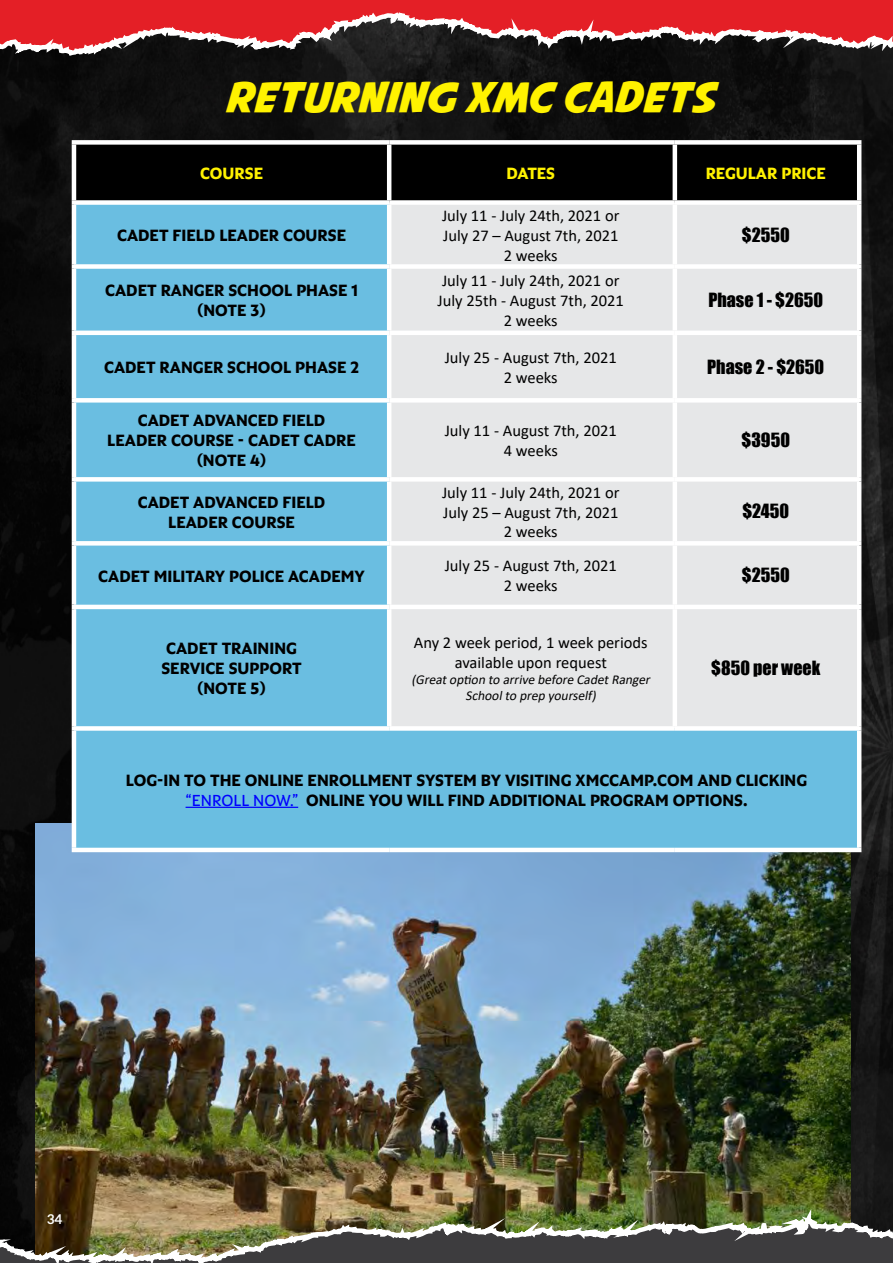
<style>
.page{position:relative;width:893px;height:1263px;background:#fff}
.page>*{position:absolute;margin:0;border:0;box-sizing:border-box;transform-origin:0 0}
.t1{font:42px "Avengeance Mightiest Avenger";color:#fff200}
.t2{font:18px "Impact";color:#000}
.t3{font:700 16.5px/19.8px "Altis";color:#000;text-align:center}
.t4{font:16.5px/19.8px "Calibri";color:#000;text-align:center}
.t5{font:700 16.5px "Altis";color:#fff200}
.t6{font:italic 13.5px/16.2px "Calibri";color:#000;text-align:center}
.t7{font:700 13.5px "Lato";color:#fff}
.s1{font-weight:400;color:#00f}
</style>
<div class="page">
<img style="left:0;top:193px;width:893px;height:921px">
<img style="left:36px;top:824px;width:814px;height:290px">
<svg style="left:0;top:0;width:893px;height:193px;background:#4a1f20"></svg>
<img style="left:0;top:1114px;width:893px;height:149px">
<div style="left:76px;top:145px;width:781px;height:55px;background:#000"></div>
<div style="left:76px;top:205px;width:781px;height:643px;background:#6abee1"></div>
<div style="left:391px;top:205px;width:466px;height:521px;background:#e6e7e8"></div>
<div style="left:72px;top:200px;width:317px;height:5px;background:#fff"></div>
<hr style="left:673px;top:145px;width:4px;height:55px;background:#fff">
<hr style="left:857px;top:145px;width:4px;height:55px;background:#fff">
<div style="left:389px;top:200px;width:286px;height:5px;background:#fff"></div>
<div style="left:675px;top:200px;width:186px;height:5px;background:#fff"></div>
<hr style="left:673px;top:205px;width:4px;height:59px;background:#fff">
<hr style="left:857px;top:205px;width:4px;height:59px;background:#fff">
<hr style="left:673px;top:269px;width:4px;height:62px;background:#fff">
<hr style="left:857px;top:269px;width:4px;height:62px;background:#fff">
<hr style="left:673px;top:335px;width:4px;height:63px;background:#fff">
<hr style="left:857px;top:335px;width:4px;height:63px;background:#fff">
<hr style="left:673px;top:403px;width:4px;height:74px;background:#fff">
<hr style="left:857px;top:403px;width:4px;height:74px;background:#fff">
<hr style="left:673px;top:482px;width:4px;height:59px;background:#fff">
<hr style="left:857px;top:482px;width:4px;height:59px;background:#fff">
<hr style="left:673px;top:546px;width:4px;height:59px;background:#fff">
<hr style="left:857px;top:546px;width:4px;height:59px;background:#fff">
<hr style="left:673px;top:609px;width:4px;height:117px;background:#fff">
<hr style="left:857px;top:609px;width:4px;height:117px;background:#fff">
<div style="left:72px;top:140px;width:317px;height:5px;background:#fff"></div>
<hr style="left:72px;top:145px;width:4px;height:55px;background:#fff">
<hr style="left:72px;top:205px;width:4px;height:59px;background:#fff">
<div style="left:72px;top:264px;width:317px;height:5px;background:#fff"></div>
<hr style="left:72px;top:269px;width:4px;height:62px;background:#fff">
<hr style="left:72px;top:331px;width:317px;height:4px;background:#fff">
<hr style="left:72px;top:335px;width:4px;height:63px;background:#fff">
<div style="left:72px;top:398px;width:317px;height:5px;background:#fff"></div>
<hr style="left:72px;top:403px;width:4px;height:74px;background:#fff">
<div style="left:72px;top:477px;width:317px;height:5px;background:#fff"></div>
<hr style="left:72px;top:482px;width:4px;height:59px;background:#fff">
<div style="left:72px;top:541px;width:317px;height:5px;background:#fff"></div>
<hr style="left:72px;top:546px;width:4px;height:59px;background:#fff">
<hr style="left:72px;top:605px;width:317px;height:4px;background:#fff">
<hr style="left:72px;top:609px;width:4px;height:117px;background:#fff">
<div style="left:389px;top:140px;width:286px;height:5px;background:#fff"></div>
<hr style="left:387px;top:145px;width:4px;height:55px;background:#fff">
<div style="left:675px;top:140px;width:186px;height:5px;background:#fff"></div>
<hr style="left:387px;top:205px;width:4px;height:59px;background:#fff">
<div style="left:389px;top:264px;width:286px;height:5px;background:#fff"></div>
<hr style="left:387px;top:269px;width:4px;height:62px;background:#fff">
<div style="left:675px;top:264px;width:186px;height:5px;background:#fff"></div>
<hr style="left:389px;top:331px;width:286px;height:4px;background:#fff">
<hr style="left:387px;top:335px;width:4px;height:63px;background:#fff">
<hr style="left:675px;top:331px;width:186px;height:4px;background:#fff">
<div style="left:389px;top:398px;width:286px;height:5px;background:#fff"></div>
<hr style="left:387px;top:403px;width:4px;height:74px;background:#fff">
<div style="left:675px;top:398px;width:186px;height:5px;background:#fff"></div>
<div style="left:389px;top:477px;width:286px;height:5px;background:#fff"></div>
<hr style="left:387px;top:482px;width:4px;height:59px;background:#fff">
<div style="left:675px;top:477px;width:186px;height:5px;background:#fff"></div>
<div style="left:389px;top:541px;width:286px;height:5px;background:#fff"></div>
<hr style="left:387px;top:546px;width:4px;height:59px;background:#fff">
<div style="left:675px;top:541px;width:186px;height:5px;background:#fff"></div>
<hr style="left:389px;top:605px;width:286px;height:4px;background:#fff">
<hr style="left:387px;top:609px;width:4px;height:117px;background:#fff">
<hr style="left:675px;top:605px;width:186px;height:4px;background:#fff">
<div style="left:72px;top:726px;width:317px;height:5px;background:#fff"></div>
<hr style="left:72px;top:731px;width:4px;height:117px;background:#fff">
<div style="left:389px;top:726px;width:286px;height:5px;background:#fff"></div>
<div style="left:675px;top:726px;width:186px;height:5px;background:#fff"></div>
<hr style="left:857px;top:731px;width:4px;height:117px;background:#fff">
<hr style="left:72px;top:848px;width:317px;height:4px;background:#fff">
<hr style="left:389px;top:848px;width:286px;height:4px;background:#fff">
<hr style="left:675px;top:848px;width:186px;height:4px;background:#fff">
<hr style="left:186px;top:807px;width:112px;height:1px;background:#00f">
<h1 class="t1" style="left:224px;top:78px;width:492px">RETURNING XMC CADETS</h1>
<p class="t5" style="left:200px;top:161px;width:64px">COURSE</p>
<p class="t5" style="left:506px;top:161px;width:50px">DATES</p>
<p class="t5" style="left:706px;top:161px;width:122px">REGULAR PRICE</p>
<p class="t3" style="left:117px;top:224px;width:231px">CADET FIELD LEADER COURSE</p>
<p class="t4" style="left:442px;top:205px;width:179px">July 11 - July 24th, 2021 or<br>July 27 – August 7th, 2021<br>2 weeks</p>
<p class="t3" style="left:105px;top:280px;width:254px">CADET RANGER SCHOOL PHASE 1 (NOTE 3)</p>
<p class="t4" style="left:438px;top:270px;width:188px">July 11 - July 24th, 2021 or<br>July 25th - August 7th, 2021<br>2 weeks</p>
<p class="t2" style="left:742px;top:221px;width:49px">$2550</p>
<p class="t2" style="left:708px;top:286px;width:116px">Phase 1 - $2650</p>
<p class="t3" style="left:104px;top:356px;width:256px">CADET RANGER SCHOOL PHASE 2</p>
<p class="t4" style="left:445px;top:347px;width:174px">July 25 - August 7th, 2021<br>2 weeks</p>
<p class="t2" style="left:707px;top:353px;width:118px">Phase 2 - $2650</p>
<p class="t3" style="left:107px;top:410px;width:250px">CADET ADVANCED FIELD<br>LEADER COURSE - CADET CADRE (NOTE 4)</p>
<p class="t4" style="left:445px;top:420px;width:174px">July 11 - August 7th, 2021<br>4 weeks</p>
<p class="t2" style="left:741px;top:426px;width:50px">$3950</p>
<p class="t3" style="left:138px;top:491px;width:189px">CADET ADVANCED FIELD<br>LEADER COURSE</p>
<p class="t4" style="left:442px;top:482px;width:179px">July 11 - July 24th, 2021 or<br>July 25 – August 7th, 2021<br>2 weeks</p>
<p class="t2" style="left:742px;top:497px;width:48px">$2450</p>
<p class="t3" style="left:98px;top:565px;width:268px">CADET MILITARY POLICE ACADEMY</p>
<p class="t4" style="left:445px;top:556px;width:174px">July 25 - August 7th, 2021<br>2 weeks</p>
<p class="t2" style="left:742px;top:561px;width:49px">$2550</p>
<p class="t3" style="left:161px;top:638px;width:142px">CADET TRAINING<br>SERVICE SUPPORT (NOTE 5)</p>
<p class="t4" style="left:414px;top:632px;width:235px">Any 2 week period, 1 week periods available upon request</p>
<p class="t6" style="left:412px;top:671px;width:243px">(Greatoption to arrive before CadetRanger<br>Schoolto prep yourself)</p>
<p class="t2" style="left:711px;top:654px;width:111px">$850 per week</p>
<p class="t3" style="left:126px;top:769px;width:683px">LOG-IN TO THE ONLINE ENROLLMENT SYSTEM BY VISITING XMCCAMP.COM AND CLICKING <span class="s1">“ENROLL NOW.”</span> ONLINE YOU WILL FIND ADDITIONAL PROGRAM OPTIONS.</p>
<p class="t7" style="left:47px;top:1211px;width:17px">34</p>
</div>
